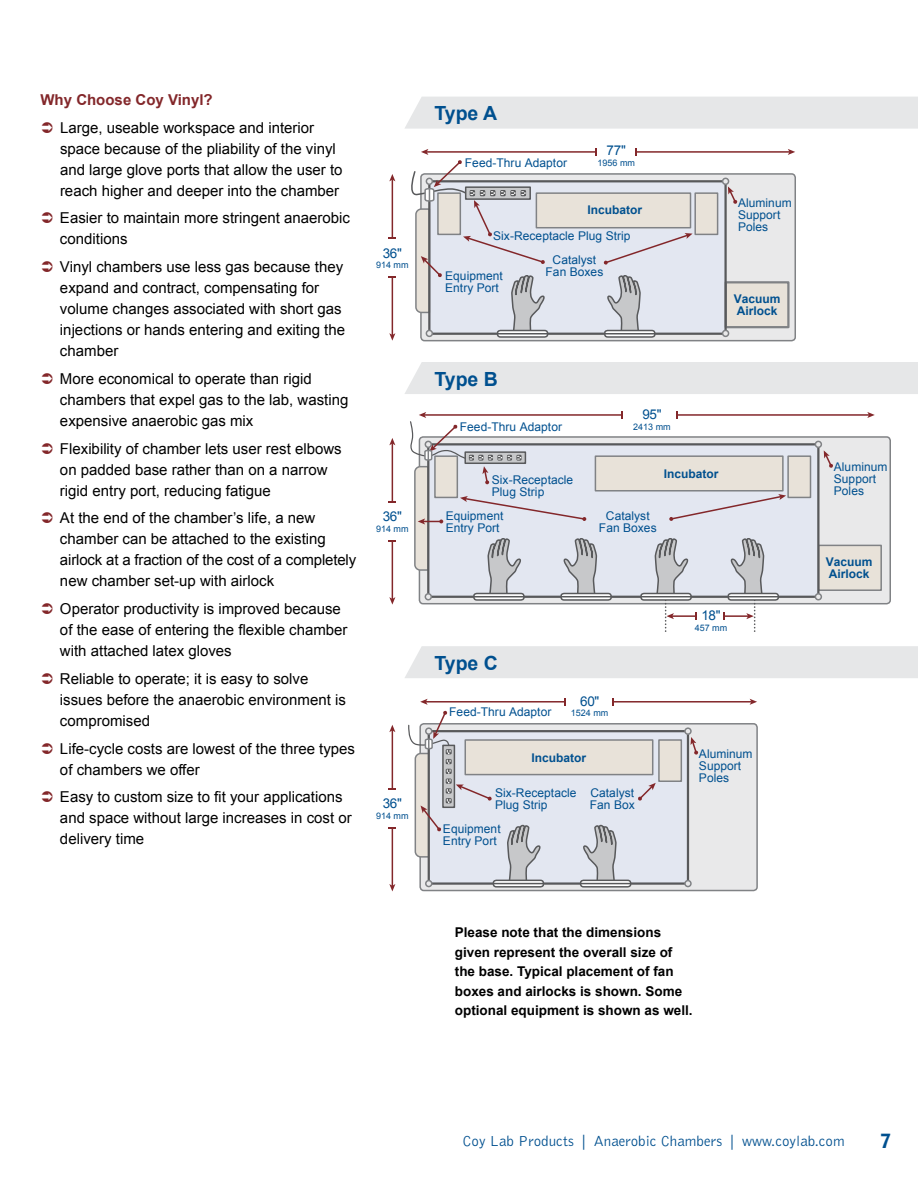
<style>
.page{position:relative;width:918px;height:1188px;background:#fff}
.page>*{position:absolute;margin:0;border:0;box-sizing:border-box;transform-origin:0 0}
.t1{font:700 19.5px "Arial";color:#00508f}
.t2{font:900 19.5px "Bell Gothic";color:#00508f}
.t3{font:15px/21px "Arial";color:#000}
.t4{font:300 15px "Bell Gothic";color:#00508f}
.t5{font:700 15px "Arial";color:#83272a}
.t6{font:700 13.5px/19.5px "Arial";color:#000}
.t7{font:13.5px "Arial";letter-spacing:-.02em;color:#00508f}
.t8{font:12px/12px "Arial";letter-spacing:.005em;color:#00508f}
.t9{font:700 12px/12px "Arial";color:#00508f}
.t10{font:9px "Arial";color:#00508f}
</style>
<div class="page">
<div style="left:405px;top:97px;width:513px;height:32px;background:#e6e7e8"></div>
<div style="left:405px;top:362px;width:513px;height:32px;background:#e6e7e8"></div>
<div style="left:405px;top:646px;width:513px;height:32px;background:#e6e7e8"></div>
<div style="left:419px;top:437px;width:471px;height:167px;background:#e9e9ea;border-radius:4px"></div>
<div style="left:419px;top:436px;width:472px;height:168px;border:2px solid #808285;border-radius:4px"></div>
<div style="left:819px;top:545px;width:62px;height:45px;background:#e8e2d9"></div>
<div style="left:818px;top:545px;width:64px;height:46px;border:2px solid #808285"></div>
<div style="left:428px;top:444px;width:390px;height:153px;background:#e3e7f1"></div>
<div style="left:427px;top:443px;width:393px;height:155px;border:2px solid #58595b"></div>
<hr style="left:392px;top:541px;width:1px;height:58px;background:#83272a">
<svg style="left:389px;top:597px;width:6px;height:8px"></svg>
<hr style="left:392px;top:443px;width:1px;height:59px;background:#83272a">
<svg style="left:389px;top:438px;width:6px;height:7px"></svg>
<div style="left:815px;top:593px;width:7px;height:7px;border:2px solid #808285;border-radius:50%"></div>
<svg style="left:815px;top:441px;width:18px;height:27px"></svg>
<div style="left:815px;top:441px;width:7px;height:7px;border:2px solid #808285;border-radius:50%"></div>
<div style="left:788px;top:456px;width:23px;height:41px;background:#e8e2d9"></div>
<div style="left:787px;top:455px;width:24px;height:43px;border:2px solid #808285"></div>
<div style="left:595px;top:456px;width:188px;height:35px;background:#e8e2d9"></div>
<div style="left:595px;top:455px;width:189px;height:37px;border:2px solid #808285"></div>
<hr style="left:424px;top:414px;width:198px;height:2px;background:#83272a">
<hr style="left:677px;top:414px;width:192px;height:2px;background:#83272a">
<svg style="left:867px;top:412px;width:8px;height:6px"></svg>
<svg style="left:669px;top:494px;width:117px;height:27px"></svg>
<svg style="left:410px;top:412px;width:203px;height:193px"></svg>
<hr style="left:561px;top:596px;width:50px;height:1px;background:#58595b">
<svg style="left:640px;top:538px;width:57px;height:94px"></svg>
<hr style="left:641px;top:596px;width:50px;height:1px;background:#58595b">
<svg style="left:724px;top:538px;width:56px;height:94px"></svg>
<hr style="left:728px;top:596px;width:50px;height:1px;background:#58595b">
<div style="left:421px;top:174px;width:374px;height:167px;background:#e9e9ea;border-radius:4px"></div>
<div style="left:420px;top:173px;width:376px;height:168px;border:2px solid #808285;border-radius:4px"></div>
<div style="left:429px;top:181px;width:297px;height:153px;background:#e3e7f1"></div>
<div style="left:726px;top:282px;width:62px;height:45px;background:#e8e2d9"></div>
<div style="left:725px;top:281px;width:65px;height:47px;border:2px solid #808285"></div>
<div style="left:536px;top:193px;width:155px;height:35px;background:#e8e2d9"></div>
<div style="left:536px;top:192px;width:155px;height:36px;border:2px solid #808285"></div>
<hr style="left:426px;top:151px;width:170px;height:2px;background:#83272a">
<hr style="left:636px;top:151px;width:154px;height:2px;background:#83272a">
<svg style="left:788px;top:149px;width:7px;height:6px"></svg>
<hr style="left:392px;top:277px;width:1px;height:58px;background:#83272a">
<svg style="left:389px;top:333px;width:6px;height:8px"></svg>
<hr style="left:392px;top:179px;width:1px;height:59px;background:#83272a">
<svg style="left:389px;top:174px;width:6px;height:7px"></svg>
<svg style="left:604px;top:233px;width:89px;height:32px"></svg>
<div style="left:695px;top:193px;width:23px;height:41px;background:#e8e2d9"></div>
<div style="left:694px;top:192px;width:24px;height:43px;border:2px solid #808285"></div>
<div style="left:428px;top:180px;width:299px;height:155px;border:2px solid #58595b"></div>
<svg style="left:723px;top:178px;width:14px;height:26px"></svg>
<div style="left:722px;top:178px;width:7px;height:7px;border:2px solid #808285;border-radius:50%"></div>
<div style="left:722px;top:330px;width:7px;height:7px;border:2px solid #808285;border-radius:50%"></div>
<svg style="left:603px;top:275px;width:53px;height:66px"></svg>
<hr style="left:605px;top:333px;width:50px;height:1px;background:#58595b">
<svg style="left:411px;top:149px;width:138px;height:192px"></svg>
<div style="left:420px;top:724px;width:337px;height:167px;background:#e9e9ea;border-radius:4px"></div>
<div style="left:419px;top:723px;width:339px;height:168px;border:2px solid #808285;border-radius:4px"></div>
<div style="left:429px;top:731px;width:259px;height:153px;background:#e3e7f1"></div>
<div style="left:428px;top:730px;width:261px;height:155px;border:2px solid #58595b"></div>
<div style="left:684px;top:727px;width:8px;height:8px;border:2px solid #808285;border-radius:50%"></div>
<div style="left:684px;top:880px;width:8px;height:7px;border:2px solid #808285;border-radius:50%"></div>
<div style="left:659px;top:740px;width:22px;height:41px;background:#e8e2d9"></div>
<div style="left:658px;top:739px;width:24px;height:43px;border:2px solid #808285"></div>
<div style="left:465px;top:740px;width:188px;height:35px;background:#e8e2d9"></div>
<div style="left:465px;top:739px;width:188px;height:36px;border:2px solid #808285"></div>
<hr style="left:425px;top:701px;width:140px;height:2px;background:#83272a">
<svg style="left:420px;top:699px;width:8px;height:6px"></svg>
<hr style="left:613px;top:701px;width:139px;height:2px;background:#83272a">
<svg style="left:750px;top:699px;width:7px;height:6px"></svg>
<svg style="left:638px;top:783px;width:18px;height:18px"></svg>
<hr style="left:392px;top:828px;width:1px;height:58px;background:#83272a">
<svg style="left:389px;top:884px;width:6px;height:7px"></svg>
<hr style="left:392px;top:730px;width:1px;height:59px;background:#83272a">
<svg style="left:389px;top:725px;width:6px;height:7px"></svg>
<svg style="left:389px;top:788px;width:7px;height:2px"></svg>
<svg style="left:579px;top:824px;width:53px;height:67px"></svg>
<hr style="left:581px;top:883px;width:50px;height:1px;background:#58595b">
<svg style="left:685px;top:728px;width:13px;height:27px"></svg>
<svg style="left:408px;top:711px;width:137px;height:180px"></svg>
<p class="t5" style="left:40px;top:90px;width:174px">Why Choose Coy Vinyl?</p>
<p class="t3" style="left:60px;top:117px;width:284px">Large, useable workspace and interior space because of the pliability of the vinyl and large glove ports that allow the user to reach higher and deeper into the chamber</p>
<p class="t3" style="left:60px;top:208px;width:292px">Easier to maintain more stringent anaerobic conditions</p>
<p class="t3" style="left:60px;top:257px;width:287px">Vinyl chambers use less gas because they expand and contract, compensating for volume changes associated with short gas injections or hands entering and exiting the chamber</p>
<p class="t3" style="left:60px;top:368px;width:290px">More economical to operate than rigid chambers that expel gas to the lab, wasting expensive anaerobic gas mix</p>
<p class="t3" style="left:60px;top:438px;width:283px">Flexibility of chamber lets user rest elbows on padded base rather than on a narrow rigid entry port, reducing fatigue</p>
<p class="t3" style="left:60px;top:508px;width:298px">At the end of the chamber’s life, a new chamber can be attached to the existing airlock at a fraction of the cost of a completely new chamber set-up with airlock</p>
<p class="t3" style="left:60px;top:599px;width:289px">Operator productivity is improved because of the ease of entering the flexible chamber with attached latex gloves</p>
<p class="t3" style="left:60px;top:668px;width:287px">Reliable to operate; it is easy to solve issues before the anaerobic environment is compromised</p>
<p class="t3" style="left:60px;top:738px;width:297px">Life-cycle costs are lowest of the three types of chambers we offer</p>
<p class="t3" style="left:60px;top:787px;width:293px">Easy to custom size to fit your applications and space without large increases in cost or delivery time</p>
<p class="t7" style="left:383px;top:244px;width:21px">36"</p>
<p class="t10" style="left:376px;top:259px;width:34px">914 mm</p>
<p class="t7" style="left:383px;top:508px;width:21px">36"</p>
<p class="t10" style="left:376px;top:523px;width:34px">914 mm</p>
<p class="t7" style="left:383px;top:795px;width:21px">36"</p>
<p class="t10" style="left:376px;top:810px;width:34px">914 mm</p>
<h1 class="t1" style="left:434px;top:101px;width:64px">Type A</h1>
<p class="t7" style="left:607px;top:141px;width:21px">77"</p>
<p class="t8" style="left:465px;top:157px;width:104px">Feed-Thru Adaptor</p>
<p class="t10" style="left:598px;top:157px;width:39px">1956 mm</p>
<p class="t9" style="left:587px;top:205px;width:56px">Incubator</p>
<p class="t8" style="left:493px;top:230px;width:139px">Six-Receptacle Plug Strip</p>
<p class="t8" style="left:445px;top:270px;width:59px">Equipment<br>Entry Port</p>
<p class="t8" style="left:546px;top:254px;width:59px;text-align:center">Catalyst<br>Fan Boxes</p>
<p class="t8" style="left:738px;top:197px;width:55px">Aluminum<br>Support<br>Poles</p>
<p class="t9" style="left:734px;top:294px;width:48px">Vacuum<br>Airlock</p>
<h1 class="t1" style="left:434px;top:366px;width:63px">Type B</h1>
<p class="t7" style="left:642px;top:405px;width:21px">95"</p>
<p class="t8" style="left:460px;top:421px;width:104px">Feed-Thru Adaptor</p>
<p class="t10" style="left:633px;top:421px;width:39px">2413 mm</p>
<p class="t8" style="left:492px;top:474px;width:83px">Six-Receptacle<br>Plug Strip</p>
<p class="t8" style="left:446px;top:510px;width:59px">Equipment<br>Entry Port</p>
<p class="t9" style="left:664px;top:469px;width:56px">Incubator</p>
<p class="t8" style="left:599px;top:510px;width:59px;text-align:center">Catalyst<br>Fan Boxes</p>
<h1 class="t1" style="left:434px;top:651px;width:65px">Type C</h1>
<p class="t7" style="left:580px;top:692px;width:21px">60"</p>
<p class="t8" style="left:449px;top:706px;width:104px">Feed-Thru Adaptor</p>
<p class="t10" style="left:571px;top:707px;width:39px">1524 mm</p>
<p class="t9" style="left:532px;top:752px;width:56px">Incubator</p>
<p class="t8" style="left:495px;top:787px;width:83px">Six-Receptacle<br>Plug Strip</p>
<p class="t8" style="left:443px;top:823px;width:59px">Equipment<br>Entry Port</p>
<p class="t8" style="left:590px;top:787px;width:46px">Catalyst<br>Fan Box</p>
<p class="t7" style="left:701px;top:607px;width:21px">18"</p>
<p class="t10" style="left:695px;top:622px;width:34px">457 mm</p>
<p class="t8" style="left:699px;top:747px;width:55px">Aluminum<br>Support<br>Poles</p>
<p class="t6" style="left:455px;top:923px;width:239px">Please note that the dimensions given represent the overall size of the base. Typical placement of fan boxes and airlocks is shown. Some optional equipment is shown as well.</p>
<p class="t8" style="left:834px;top:461px;width:55px">Aluminum<br>Support<br>Poles</p>
<p class="t9" style="left:826px;top:556px;width:48px">Vacuum<br>Airlock</p>
<p class="t4" style="left:462px;top:1133px;width:384px">Coy Lab Products | Anaerobic Chambers | www.coylab.com</p>
<h1 class="t2" style="left:880px;top:1129px;width:12px">7</h1>
</div>
